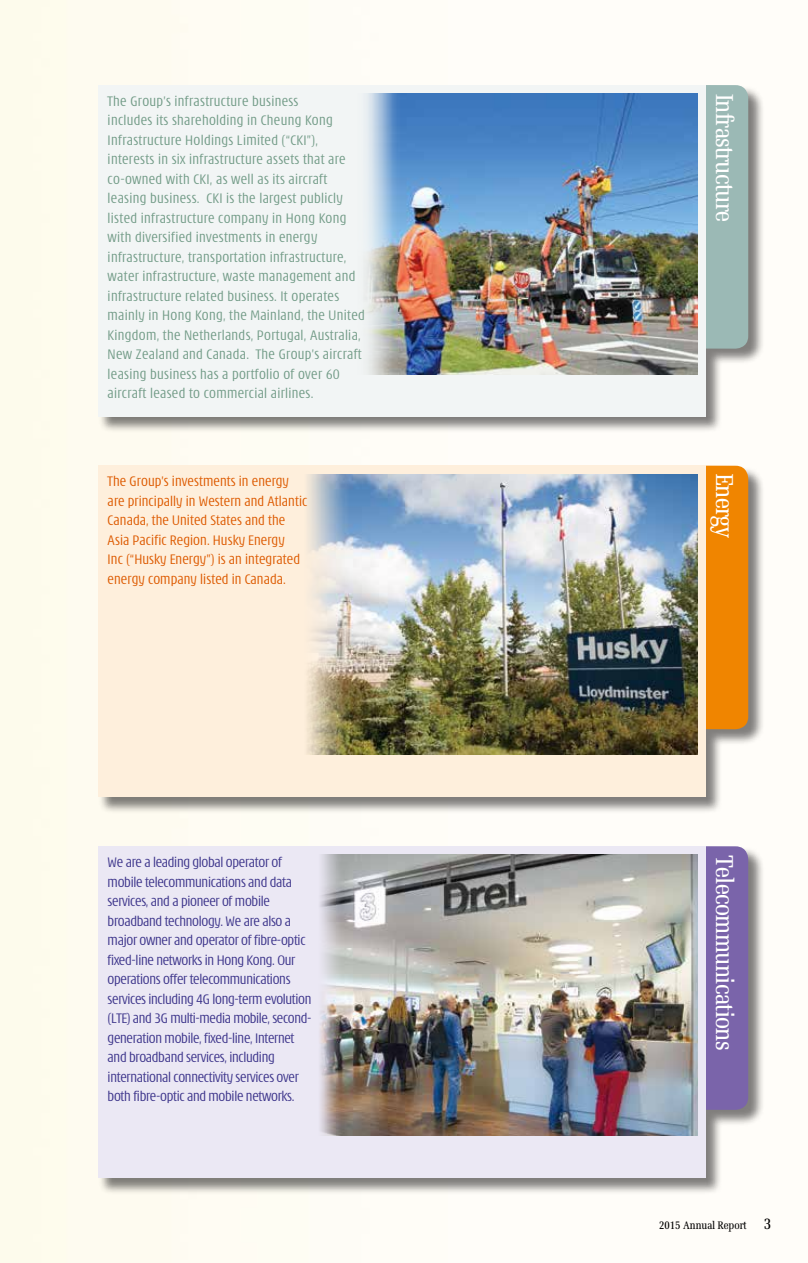
<style>
.page{position:relative;width:808px;height:1263px;background:#fff}
.page>*{position:absolute;margin:0;border:0;box-sizing:border-box;transform-origin:0 0}
.t1{font:27px "Verona";letter-spacing:-.025em;color:#fff}
.t2{font:300 condensed 15px/19.5px "Modena";letter-spacing:.02em;color:#729b87}
.t3{font:300 condensed 15px/19.5px "Modena";letter-spacing:-.02em;color:#3d358b}
.t4{font:300 condensed 15px/19.5px "Modena";letter-spacing:.005em;color:#dd5a00}
.t5{font:12px "Verona";color:#000}
.s1{font-size:16.5px}
</style>
<div class="page">
<div style="left:98px;top:846px;width:667px;height:349px;background:#000;opacity:.5"></div>
<div style="left:706px;top:846px;width:42px;height:264px;background:#7a64aa"></div>
<div style="left:98px;top:846px;width:608px;height:332px;background:#ebe8f4"></div>
<img style="left:320px;top:855px;width:377px;height:280px">
<div style="left:98px;top:85px;width:667px;height:349px;background:#000;opacity:.5"></div>
<div style="left:706px;top:85px;width:42px;height:264px;background:#9bb9b5"></div>
<div style="left:98px;top:85px;width:608px;height:332px;background:#f2f5f5"></div>
<img style="left:365px;top:94px;width:332px;height:280px">
<div style="left:98px;top:466px;width:667px;height:348px;background:#000;opacity:.5"></div>
<div style="left:706px;top:466px;width:42px;height:263px;background:#f08500"></div>
<div style="left:98px;top:466px;width:608px;height:331px;background:#feefdc"></div>
<img style="left:307px;top:474px;width:390px;height:281px">
<p class="t2" style="left:108px;top:92px;width:259px">The Group’s infrastructure business<br>includes its shareholding in Cheung Kong Infrastructure Holdings Limited (“CKI”), interests in six infrastructure assets that are co-owned with CKI, as well as its aircraft leasing business. CKI is the largest publicly listed infrastructure company in Hong Kong with diversified investments in energy infrastructure, transportation infrastructure, water infrastructure, waste management and infrastructure related business. It operates mainly in Hong Kong, the Mainland, the United Kingdom, the Netherlands, Portugal, Australia, New Zealand and Canada. The Group’s aircraft leasing business has a portfolio of over 60 aircraft leased to commercial airlines.</p>
<h1 class="t1" style="left:737px;top:94px;width:130px;rotate:90deg">Infrastructure</h1>
<p class="t4" style="left:108px;top:472px;width:201px">The Group’s investments in energy are principally in Western and Atlantic Canada, the United States and the Asia Pacific Region. Husky Energy<br>Inc (“Husky Energy”) is an integrated energy company listed in Canada.</p>
<h1 class="t1" style="left:737px;top:474px;width:66px;rotate:90deg">Energy</h1>
<p class="t3" style="left:108px;top:853px;width:205px">We are a leading global operator of mobile telecommunications and data services, and a pioneer of mobile broadband technology. We are also a major owner and operator of fibre-optic fixed-line networks in Hong Kong. Our operations offer telecommunications services including 4G long-term evolution (LTE) and 3G multi-media mobile, second&shy;generation mobile, fixed-line, Internet and broadband services, including international connectivity services over both fibre-optic and mobile networks.</p>
<h1 class="t1" style="left:737px;top:855px;width:197px;rotate:90deg">Telecommunications</h1>
<p class="t5" style="left:659px;top:1219px;width:113px">2015 Annual Report <span class="s1">3</span></p>
</div>
